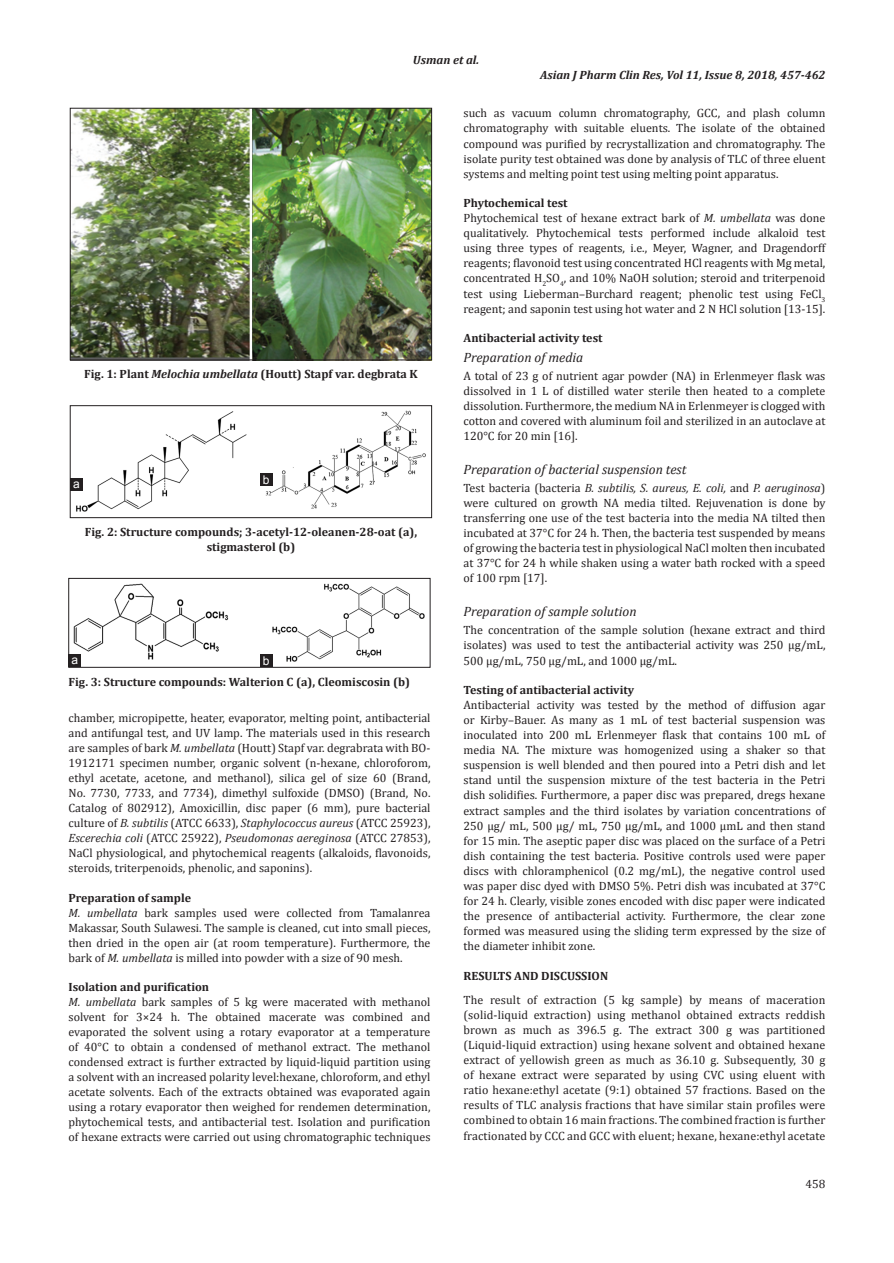
<style>
.page{position:relative;width:894px;height:1263px;background:#fff}
.page>*{position:absolute;margin:0;border:0;box-sizing:border-box;transform-origin:0 0}
.t1{font:italic 13.5px "Cambria";color:#231f20}
.TX{font:12px/15.1px "Cambria";color:#231f20;text-align:justify}
.FGC{font:700 12px/15px "Cambria";color:#231f20;text-align:center}
.RH{font:italic 700 12px "Cambria";color:#231f20}
.TX-2{font:700 12px "Cambria";color:#231f20}
.LABEL{font:12px "Arial";color:#fff}
.F_No{font:12px "Cambria";color:#231f20}
.s1{font-style:italic}
</style>
<div class="page">
<img style="left:72px;top:110px;width:357px;height:248px">
<div style="left:70px;top:108px;width:361px;height:252px;border:1px solid #231f20"></div>
<img style="left:76px;top:410px;width:350px;height:102px">
<div style="left:70px;top:405px;width:361px;height:113px;border:1px solid #231f20"></div>
<img style="left:73px;top:583px;width:352px;height:82px">
<div style="left:68px;top:578px;width:362px;height:89px;border:1px solid #231f20"></div>
<div style="left:259px;top:473px;width:13px;height:12px;background:#231f20"></div>
<div style="left:70px;top:478px;width:13px;height:13px;background:#231f20"></div>
<div style="left:68px;top:654px;width:13px;height:13px;background:#231f20"></div>
<div style="left:259px;top:654px;width:13px;height:13px;background:#231f20"></div>
<p class="RH" style="left:413px;top:51px;width:68px">Usman et al.</p>
<p class="RH" style="left:540px;top:66px;width:287px">Asian J Pharm Clin Res, Vol 11, Issue 8, 2018, 457-462</p>
<p class="FGC" style="left:84px;top:366px;width:335px">Fig. 1: Plant <span class="s1">Melochia umbellata</span> (Houtt) Stapf var. degbrata K</p>
<p class="LABEL" style="left:73px;top:476px;width:8px">a</p>
<p class="LABEL" style="left:262px;top:471px;width:8px">b</p>
<p class="FGC" style="left:85px;top:524px;width:334px">Fig. 2: Structure compounds; 3-acetyl-12-oleanen-28-oat (a), stigmasterol (b)</p>
<p class="LABEL" style="left:72px;top:652px;width:8px">a</p>
<p class="LABEL" style="left:262px;top:653px;width:8px">b</p>
<p class="TX-2" style="left:68px;top:673px;width:343px">Fig. 3: Structure compounds: Walterion C (a), Cleomiscosin (b)</p>
<p class="TX" style="left:68px;top:710px;width:363px">chamber, micropipette, heater, evaporator, melting point, antibacterial and antifungal test, and UV lamp. The materials used in this research are samples of bark <span class="s1">M. umbellata</span> (Houtt) Stapf var. degrabrata with BO-1912171 specimen number, organic solvent (n-hexane, chloroforom, ethyl acetate, acetone, and methanol), silica gel of size 60 (Brand, No. 7730, 7733, and 7734), dimethyl sulfoxide (DMSO) (Brand, No.<br>Catalog of 802912), Amoxicillin, disc paper (6 mm), pure bacterial culture of <span class="s1">B. subtilis</span> (ATCC 6633), <span class="s1">Staphylococcus aureus</span> (ATCC 25923), <span class="s1">Escerechia coli</span> (ATCC 25922), <span class="s1">Pseudomonas aereginosa</span> (ATCC 27853), NaCl physiological, and phytochemical reagents (alkaloids, flavonoids, steroids, triterpenoids, phenolic, and saponins).</p>
<h2 class="FGC" style="left:68px;top:889px;width:124px">Preparation of sample</h2>
<p class="TX" style="left:68px;top:905px;width:363px"><span class="s1">M. umbellata</span> bark samples used were collected from Tamalanrea Makassar, South Sulawesi. The sample is cleaned, cut into small pieces, then dried in the open air (at room temperature). Furthermore, the bark of <span class="s1">M. umbellata</span> is milled into powder with a size of 90 mesh.</p>
<h2 class="FGC" style="left:68px;top:978px;width:142px">Isolation and purification</h2>
<p class="TX" style="left:68px;top:994px;width:363px"><span class="s1">M. umbellata</span> bark samples of 5 kg were macerated with methanol solvent for 3×24 h. The obtained macerate was combined and evaporated the solvent using a rotary evaporator at a temperature of 40°C to obtain a condensed of methanol extract. The methanol condensed extract is further extracted by liquid-liquid partition using a solvent with an increased polarity level:hexane, chloroform, and ethyl acetate solvents. Each of the extracts obtained was evaporated again using a rotary evaporator then weighed for rendemen determination, phytochemical tests, and antibacterial test. Isolation and purification of hexane extracts were carried out using chromatographic techniques</p>
<p class="TX" style="left:463px;top:106px;width:363px">such as vacuum column chromatography, GCC, and plash column chromatography with suitable eluents. The isolate of the obtained compound was purified by recrystallization and chromatography. The isolate purity test obtained was done by analysis of TLC of three eluent systems and melting point test using melting point apparatus.</p>
<h2 class="FGC" style="left:463px;top:195px;width:106px">Phytochemical test</h2>
<p class="TX" style="left:463px;top:210px;width:363px">Phytochemical test of hexane extract bark of <span class="s1">M. umbellata</span> was done qualitatively. Phytochemical tests performed include alkaloid test using three types of reagents, i.e., Meyer, Wagner, and Dragendorff reagents; flavonoid test using concentrated HCl reagents with Mg metal, concentrated H<sub>2</sub>SO<sub>4</sub>, and 10% NaOH solution; steroid and triterpenoid test using Lieberman–Burchard reagent; phenolic test using FeCl<sub>3 </sub>reagent; and saponin test using hot water and 2 N HCl solution [13-15].</p>
<h2 class="FGC" style="left:463px;top:330px;width:140px">Antibacterial activity test</h2>
<h3 class="t1" style="left:463px;top:347px;width:121px">Preparation of media</h3>
<p class="TX" style="left:463px;top:368px;width:363px">A total of 23 g of nutrient agar powder (NA) in Erlenmeyer flask was dissolved in 1 L of distilled water sterile then heated to a complete dissolution. Furthermore, the medium NA in Erlenmeyer is clogged with cotton and covered with aluminum foil and sterilized in an autoclave at 120°C for 20 min [16].</p>
<h3 class="t1" style="left:463px;top:460px;width:224px">Preparation of bacterial suspension test</h3>
<p class="TX" style="left:463px;top:480px;width:363px">Test bacteria (bacteria <span class="s1">B. subtilis, S. aureus, E. coli,</span> and <span class="s1">P. aeruginosa</span>) were cultured on growth NA media tilted. Rejuvenation is done by transferring one use of the test bacteria into the media NA tilted then incubated at 37°C for 24 h. Then, the bacteria test suspended by means of growing the bacteria test in physiological NaCl molten then incubated at 37°C for 24 h while shaken using a water bath rocked with a speed of 100 rpm [17].</p>
<h3 class="t1" style="left:463px;top:602px;width:174px">Preparation of sample solution</h3>
<p class="TX" style="left:463px;top:622px;width:363px">The concentration of the sample solution (hexane extract and third isolates) was used to test the antibacterial activity was 250 μg/mL, 500 μg/mL, 750 µg/mL, and 1000 µg/mL.</p>
<h2 class="FGC" style="left:463px;top:682px;width:172px">Testing of antibacterial activity</h2>
<p class="TX" style="left:463px;top:697px;width:363px">Antibacterial activity was tested by the method of diffusion agar or Kirby–Bauer. As many as 1 mL of test bacterial suspension was inoculated into 200 mL Erlenmeyer flask that contains 100 mL of media NA. The mixture was homogenized using a shaker so that suspension is well blended and then poured into a Petri dish and let stand until the suspension mixture of the test bacteria in the Petri dish solidifies. Furthermore, a paper disc was prepared, dregs hexane extract samples and the third isolates by variation concentrations of 250 μg/ mL, 500 μg/ mL, 750 μg/mL, and 1000 µmL and then stand for 15 min. The aseptic paper disc was placed on the surface of a Petri dish containing the test bacteria. Positive controls used were paper discs with chloramphenicol (0.2 mg/mL), the negative control used was paper disc dyed with DMSO 5%. Petri dish was incubated at 37°C for 24 h. Clearly, visible zones encoded with disc paper were indicated the presence of antibacterial activity. Furthermore, the clear zone formed was measured using the sliding term expressed by the size of the diameter inhibit zone.</p>
<h1 class="FGC" style="left:463px;top:967px;width:146px">RESULTS AND DISCUSSION</h1>
<p class="TX" style="left:463px;top:992px;width:363px">The result of extraction (5 kg sample) by means of maceration (solid-liquid extraction) using methanol obtained extracts reddish brown as much as 396.5 g. The extract 300 g was partitioned (Liquid-liquid extraction) using hexane solvent and obtained hexane extract of yellowish green as much as 36.10 g. Subsequently, 30 g of hexane extract were separated by using CVC using eluent with ratio hexane:ethyl acetate (9:1) obtained 57 fractions. Based on the results of TLC analysis fractions that have similar stain profiles were combined to obtain 16 main fractions. The combined fraction is further fractionated by CCC and GCC with eluent; hexane, hexane:ethyl acetate</p>
<p class="F_No" style="left:805px;top:1176px;width:21px">458</p>
</div>
